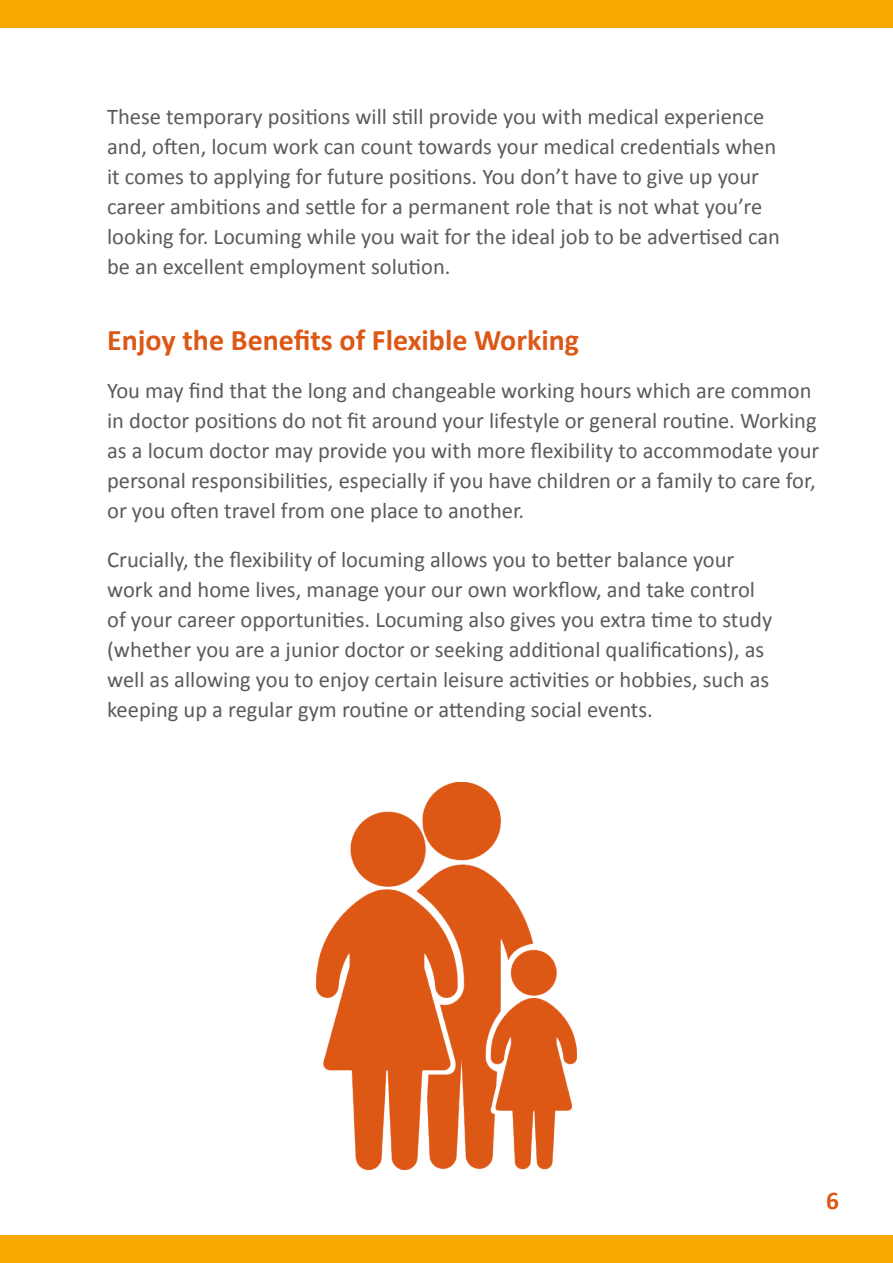
<style>
.page{position:relative;width:893px;height:1263px;background:#fff}
.page>*{position:absolute;margin:0;border:0;box-sizing:border-box;transform-origin:0 0}
.t1{font:700 30px "Calibri";color:#dd5715}
.t2{font:700 25.5px "Calibri";color:#dd5715}
.t3{font:22.5px/30px "Calibri";color:#5a5b5e}
</style>
<div class="page">
<div style="left:0;top:0;width:893px;height:28px;background:#f7a900"></div>
<div style="left:0;top:1235px;width:893px;height:28px;background:#f7a900"></div>
<img style="left:316px;top:782px;width:261px;height:388px">
<p class="t3" style="left:107px;top:100px;width:674px">These temporary positions will still provide you with medical experience and, often, locum work can count towards your medical credentials when it comes to applying for future positions. You don’t have to give up your career ambitions and settle for a permanent role that is not what you’re looking for. Locuming while you wait for the ideal job to be advertised can be an excellent employment solution.</p>
<h1 class="t1" style="left:107px;top:321px;width:473px">Enjoy the Benefits of Flexible Working</h1>
<p class="t3" style="left:107px;top:375px;width:714px">You may find that the long and changeable working hours which are common in doctor positions do not fit around your lifestyle or general routine. Working as a locum doctor may provide you with more flexibility to accommodate your personal responsibilities, especially if you have children or a family to care for, or you often travel from one place to another.</p>
<p class="t3" style="left:107px;top:544px;width:667px">Crucially, the flexibility of locuming allows you to better balance your work and home lives, manage your our own workflow, and take control of your career opportunities. Locuming also gives you extra time to study (whether you are a junior doctor or seeking additional qualifications), as well as allowing you to enjoy certain leisure activities or hobbies, such as keeping up a regular gym routine or attending social events.</p>
<p class="t2" style="left:826px;top:1185px;width:14px">6</p>
</div>
